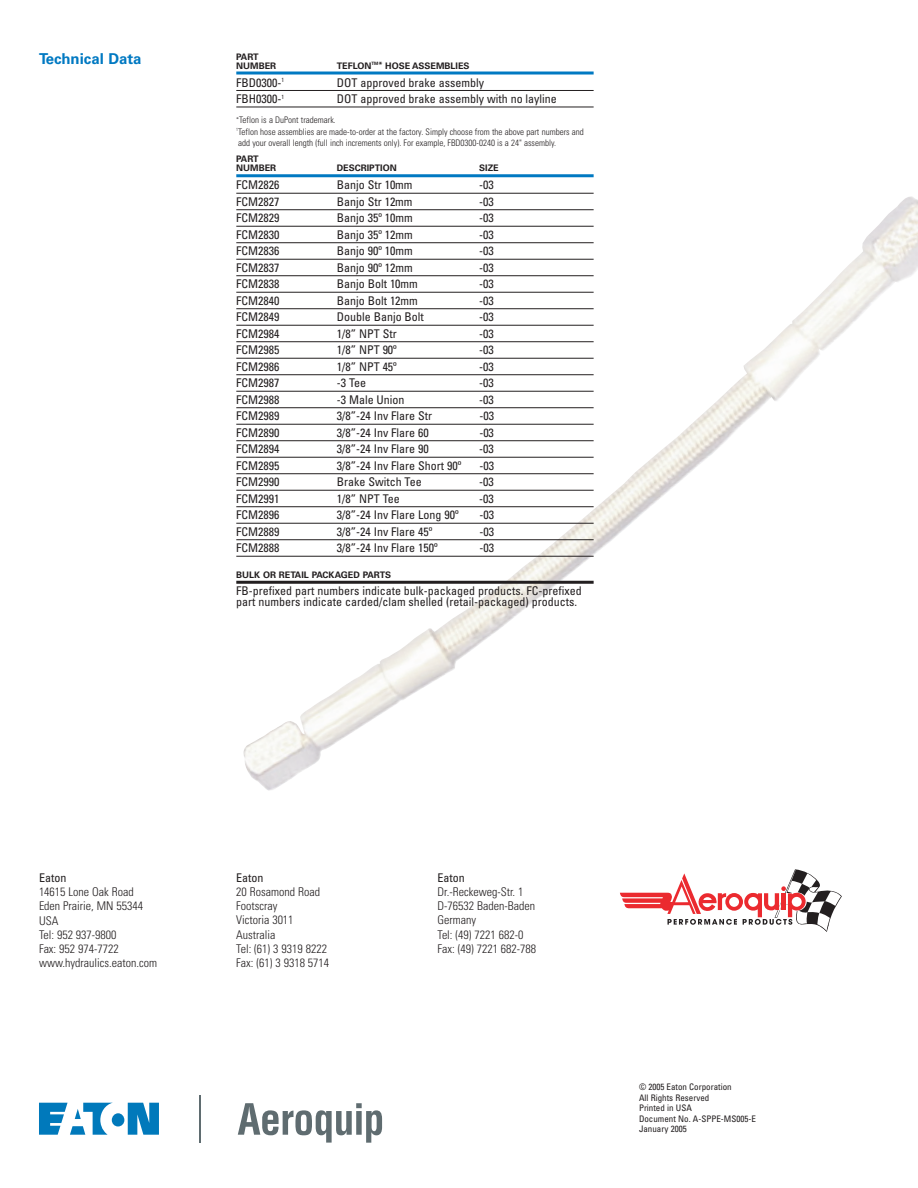
<style>
.page{position:relative;width:918px;height:1188px;background:#fff}
.page>*{position:absolute;margin:0;border:0;box-sizing:border-box;transform-origin:0 0}
.t1{font:700 15px "Univers";color:#0079c2}
.t2{font:condensed 12px/11.2px "Univers";color:#231f20}
.t3{font:300 condensed 12px/14.2px "Univers";color:#231f20}
.t4{font:300 condensed 9px/11.2px "Univers";color:#231f20}
.t5{font:condensed 9px/10.5px "Univers";color:#231f20}
.t6{font:700 9px/9px "Univers";color:#231f20}
.s1{font-size:7.5px}
</style>
<div class="page">
<img style="left:243px;top:196px;width:675px;height:595px">
<svg style="left:238px;top:1103px;width:144px;height:40px"></svg>
<svg style="left:39px;top:1103px;width:120px;height:32px"></svg>
<hr style="left:200px;top:1096px;width:1px;height:47px;background:#5f6c70">
<hr style="left:236px;top:72px;width:358px;height:3px;background:#0079c2">
<hr style="left:236px;top:90px;width:358px;height:1px;background:#231f20">
<hr style="left:236px;top:107px;width:358px;height:1px;background:#231f20">
<hr style="left:236px;top:174px;width:358px;height:3px;background:#0079c2">
<hr style="left:236px;top:193px;width:358px;height:1px;background:#231f20">
<hr style="left:236px;top:209px;width:358px;height:1px;background:#231f20">
<hr style="left:236px;top:226px;width:358px;height:1px;background:#231f20">
<hr style="left:236px;top:242px;width:358px;height:1px;background:#231f20">
<hr style="left:236px;top:259px;width:358px;height:1px;background:#231f20">
<hr style="left:236px;top:275px;width:358px;height:1px;background:#231f20">
<hr style="left:236px;top:292px;width:358px;height:1px;background:#231f20">
<hr style="left:236px;top:308px;width:358px;height:1px;background:#231f20">
<hr style="left:236px;top:325px;width:358px;height:1px;background:#231f20">
<hr style="left:236px;top:341px;width:358px;height:1px;background:#231f20">
<hr style="left:236px;top:358px;width:358px;height:1px;background:#231f20">
<hr style="left:236px;top:374px;width:358px;height:1px;background:#231f20">
<hr style="left:236px;top:391px;width:358px;height:1px;background:#231f20">
<hr style="left:236px;top:407px;width:358px;height:1px;background:#231f20">
<hr style="left:236px;top:424px;width:358px;height:1px;background:#231f20">
<hr style="left:236px;top:440px;width:358px;height:1px;background:#231f20">
<hr style="left:236px;top:457px;width:358px;height:1px;background:#231f20">
<hr style="left:236px;top:473px;width:358px;height:1px;background:#231f20">
<hr style="left:236px;top:490px;width:358px;height:1px;background:#231f20">
<hr style="left:236px;top:506px;width:358px;height:1px;background:#231f20">
<hr style="left:236px;top:523px;width:358px;height:1px;background:#231f20">
<hr style="left:236px;top:539px;width:358px;height:1px;background:#231f20">
<hr style="left:236px;top:556px;width:358px;height:1px;background:#231f20">
<hr style="left:236px;top:581px;width:358px;height:3px;background:#231f20">
<svg style="left:620px;top:869px;width:222px;height:63px"></svg>
<p class="t1" style="left:39px;top:53px;width:104px">Technical Data</p>
<p class="t6" style="left:236px;top:53px;width:42px">PART<br>NUMBER</p>
<p class="t6" style="left:337px;top:62px;width:134px">TEFLON<sup>TM</sup><span class="s1">*</span> HOSE ASSEMBLIES</p>
<p class="t2" style="left:236px;top:78px;width:49px">FBD0300-<sup>1</sup></p>
<p class="t2" style="left:337px;top:78px;width:149px">DOT approved brake assembly</p>
<p class="t2" style="left:236px;top:94px;width:49px">FBH0300-<sup>1</sup></p>
<p class="t2" style="left:337px;top:94px;width:222px">DOT approved brake assembly with no layline</p>
<p class="t4" style="left:236px;top:115px;width:349px"><sup>*</sup>Teflon is a DuPont trademark.<br><sup>1</sup>Teflon hose assemblies are made-to-order at the factory. Simply choose from the above part numbers and add your overall length (full inch increments only). For example, FBD0300-0240 is a 24" assembly.</p>
<p class="t6" style="left:236px;top:155px;width:42px">PART<br>NUMBER</p>
<p class="t6" style="left:337px;top:164px;width:62px">DESCRIPTION</p>
<p class="t6" style="left:479px;top:164px;width:21px">SIZE</p>
<p class="t2" style="left:236px;top:180px;width:45px">FCM2826</p>
<p class="t2" style="left:337px;top:180px;width:77px">Banjo Str 10mm</p>
<p class="t2" style="left:479px;top:180px;width:16px">-03</p>
<p class="t2" style="left:236px;top:197px;width:45px">FCM2827</p>
<p class="t2" style="left:337px;top:197px;width:77px">Banjo Str 12mm</p>
<p class="t2" style="left:479px;top:197px;width:16px">-03</p>
<p class="t2" style="left:236px;top:213px;width:45px">FCM2829</p>
<p class="t2" style="left:337px;top:213px;width:78px">Banjo 35º 10mm</p>
<p class="t2" style="left:479px;top:213px;width:16px">-03</p>
<p class="t2" style="left:236px;top:230px;width:45px">FCM2830</p>
<p class="t2" style="left:337px;top:230px;width:78px">Banjo 35º 12mm</p>
<p class="t2" style="left:479px;top:230px;width:16px">-03</p>
<p class="t2" style="left:236px;top:246px;width:45px">FCM2836</p>
<p class="t2" style="left:337px;top:246px;width:78px">Banjo 90º 10mm</p>
<p class="t2" style="left:479px;top:246px;width:16px">-03</p>
<p class="t2" style="left:236px;top:263px;width:45px">FCM2837</p>
<p class="t2" style="left:337px;top:263px;width:78px">Banjo 90º 12mm</p>
<p class="t2" style="left:479px;top:263px;width:16px">-03</p>
<p class="t2" style="left:236px;top:279px;width:45px">FCM2838</p>
<p class="t2" style="left:337px;top:279px;width:83px">Banjo Bolt 10mm</p>
<p class="t2" style="left:479px;top:279px;width:16px">-03</p>
<p class="t2" style="left:236px;top:296px;width:45px">FCM2840</p>
<p class="t2" style="left:337px;top:296px;width:83px">Banjo Bolt 12mm</p>
<p class="t2" style="left:479px;top:296px;width:16px">-03</p>
<p class="t2" style="left:236px;top:312px;width:45px">FCM2849</p>
<p class="t2" style="left:337px;top:312px;width:89px">Double Banjo Bolt</p>
<p class="t2" style="left:479px;top:312px;width:16px">-03</p>
<p class="t2" style="left:236px;top:329px;width:45px">FCM2984</p>
<p class="t2" style="left:337px;top:329px;width:61px">1/8” NPT Str</p>
<p class="t2" style="left:479px;top:329px;width:16px">-03</p>
<p class="t2" style="left:236px;top:345px;width:45px">FCM2985</p>
<p class="t2" style="left:337px;top:345px;width:62px">1/8” NPT 90º</p>
<p class="t2" style="left:479px;top:345px;width:16px">-03</p>
<p class="t2" style="left:236px;top:362px;width:45px">FCM2986</p>
<p class="t2" style="left:337px;top:362px;width:62px">1/8” NPT 45º</p>
<p class="t2" style="left:479px;top:362px;width:16px">-03</p>
<p class="t2" style="left:236px;top:378px;width:45px">FCM2987</p>
<p class="t2" style="left:337px;top:378px;width:31px">-3 Tee</p>
<p class="t2" style="left:479px;top:378px;width:16px">-03</p>
<p class="t2" style="left:236px;top:395px;width:45px">FCM2988</p>
<p class="t2" style="left:337px;top:395px;width:69px">-3 Male Union</p>
<p class="t2" style="left:479px;top:395px;width:16px">-03</p>
<p class="t2" style="left:236px;top:411px;width:45px">FCM2989</p>
<p class="t2" style="left:337px;top:411px;width:97px">3/8”-24 Inv Flare Str</p>
<p class="t2" style="left:479px;top:411px;width:16px">-03</p>
<p class="t2" style="left:236px;top:428px;width:45px">FCM2890</p>
<p class="t2" style="left:337px;top:428px;width:94px">3/8”-24 Inv Flare 60</p>
<p class="t2" style="left:479px;top:428px;width:16px">-03</p>
<p class="t2" style="left:236px;top:444px;width:45px">FCM2894</p>
<p class="t2" style="left:337px;top:444px;width:94px">3/8”-24 Inv Flare 90</p>
<p class="t2" style="left:479px;top:444px;width:16px">-03</p>
<p class="t2" style="left:236px;top:461px;width:45px">FCM2895</p>
<p class="t2" style="left:337px;top:461px;width:126px">3/8”-24 Inv Flare Short 90º</p>
<p class="t2" style="left:479px;top:461px;width:16px">-03</p>
<p class="t2" style="left:236px;top:477px;width:45px">FCM2990</p>
<p class="t2" style="left:337px;top:477px;width:86px">Brake Switch Tee</p>
<p class="t2" style="left:479px;top:477px;width:16px">-03</p>
<p class="t2" style="left:236px;top:494px;width:45px">FCM2991</p>
<p class="t2" style="left:337px;top:494px;width:64px">1/8” NPT Tee</p>
<p class="t2" style="left:479px;top:494px;width:16px">-03</p>
<p class="t2" style="left:236px;top:510px;width:45px">FCM2896</p>
<p class="t2" style="left:337px;top:510px;width:123px">3/8”-24 Inv Flare Long 90º</p>
<p class="t2" style="left:479px;top:510px;width:16px">-03</p>
<p class="t2" style="left:236px;top:527px;width:45px">FCM2889</p>
<p class="t2" style="left:337px;top:527px;width:97px">3/8”-24 Inv Flare 45º</p>
<p class="t2" style="left:479px;top:527px;width:16px">-03</p>
<p class="t2" style="left:236px;top:543px;width:45px">FCM2888</p>
<p class="t2" style="left:337px;top:543px;width:102px">3/8”-24 Inv Flare 150º</p>
<p class="t2" style="left:479px;top:543px;width:16px">-03</p>
<p class="t6" style="left:236px;top:571px;width:156px">BULK OR RETAIL PACKAGED PARTS</p>
<p class="t2" style="left:236px;top:586px;width:347px">FB-prefixed part numbers indicate bulk-packaged products. FC-prefixed part numbers indicate carded/clam shelled (retail-packaged) products.</p>
<p class="t2" style="left:39px;top:873px;width:29px">Eaton</p>
<p class="t3" style="left:39px;top:886px;width:120px">14615 Lone Oak Road<br>Eden Prairie, MN 55344<br>USA<br>Tel: 952 937-9800<br>Fax: 952 974-7722 www.hydraulics.eaton.com</p>
<p class="t2" style="left:236px;top:873px;width:29px">Eaton</p>
<p class="t3" style="left:236px;top:886px;width:94px">20 Rosamond Road<br>Footscray<br>Victoria 3011<br>Australia<br>Tel: (61) 3 9319 8222<br>Fax: (61) 3 9318 5714</p>
<p class="t2" style="left:438px;top:873px;width:29px">Eaton</p>
<p class="t3" style="left:438px;top:886px;width:100px">Dr.-Reckeweg-Str. 1<br>D-76532 Baden-Baden<br>Germany<br>Tel: (49) 7221 682-0<br>Fax: (49) 7221 682-788</p>
<p class="t5" style="left:639px;top:1083px;width:118px">© 2005 Eaton Corporation<br>All Rights Reserved<br>Printed in USA<br>Document No. A-SPPE-MS005-E<br>January 2005</p>
</div>
